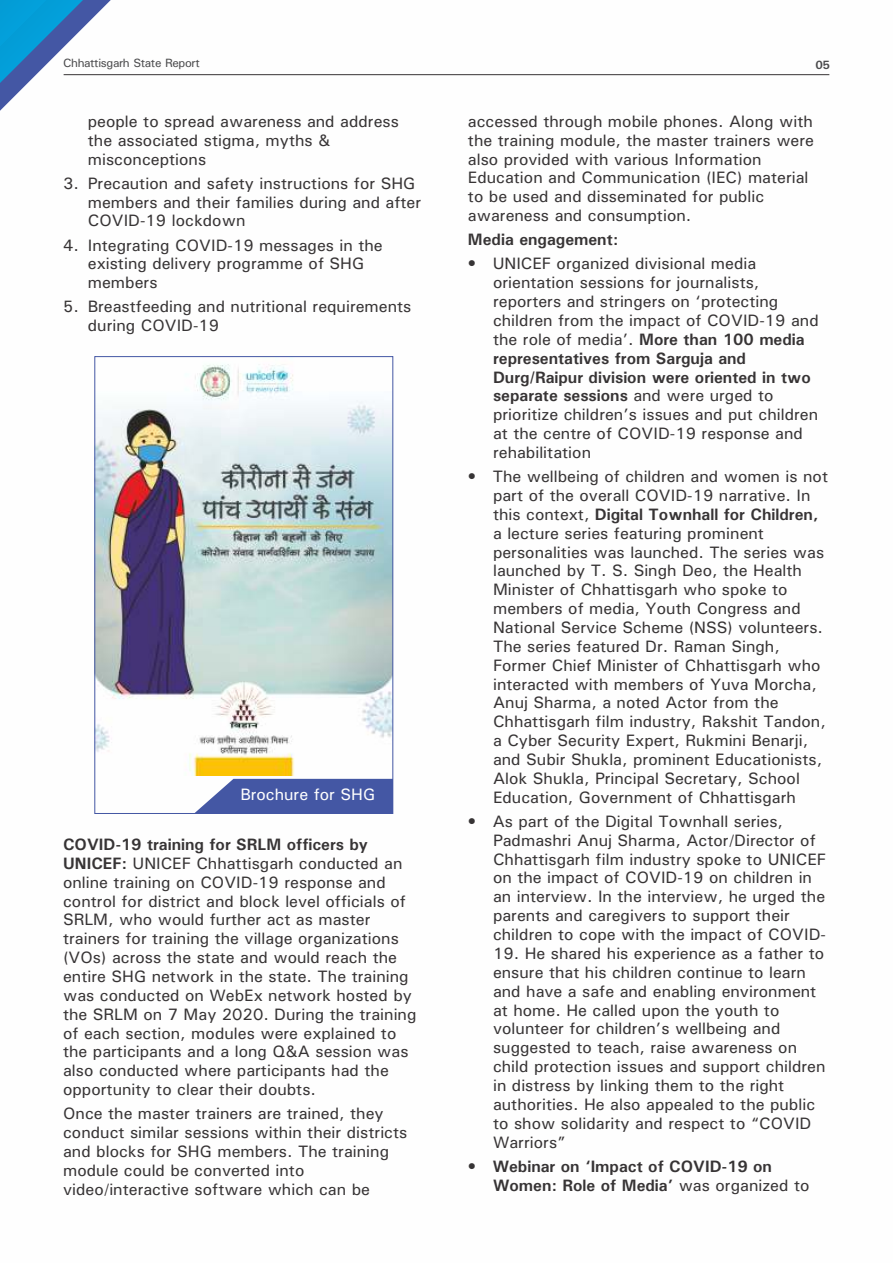
<style>
.page{position:relative;width:893px;height:1263px;background:#fff}
.page>*{position:absolute;margin:0;border:0;box-sizing:border-box;transform-origin:0 0}
.t1{font:500 16.5px/18.9px "Univers";color:#373435}
.t2{font:700 16.5px/18.9px "Univers";color:#373435}
.t3{font:500 16.5px "Univers";color:#fefefe}
.t4{font:500 12px "Univers";letter-spacing:-.03em;color:#4b4b4d}
.t5{font:700 12px "Univers";color:#4b4b4d}
.s1{font-weight:700}
.s2{font-weight:500}
</style>
<div class="page">
<svg style="left:0;top:0;width:162px;height:111px"></svg>
<hr style="left:64px;top:74px;width:765px;height:1px;background:#373435">
<img style="left:96px;top:364px;width:295px;height:411px">
<svg style="left:196px;top:779px;width:195px;height:33px;background:#5566ac"></svg>
<div style="left:94px;top:356px;width:299px;height:458px;border:1px solid #4457a4"></div>
<p class="t4" style="left:63px;top:59px;width:138px">Chhattisgarh State Report</p>
<p class="t5" style="left:815px;top:61px;width:16px">05</p>
<p class="t1" style="left:88px;top:113px;width:313px">people to spread awareness and address the associated stigma, myths &amp; misconceptions</p>
<p class="t1" style="left:88px;top:175px;width:335px;text-indent:-25px">3. Precaution and safety instructions for SHG members and their families during and after<br>COVID-19 lockdown</p>
<p class="t1" style="left:88px;top:237px;width:296px;text-indent:-25px">4. Integrating COVID-19 messages in the existing delivery programme of SHG members</p>
<p class="t1" style="left:88px;top:299px;width:325px;text-indent:-25px">5. Breastfeeding and nutritional requirements during COVID-19</p>
<p class="t3" style="left:240px;top:789px;width:136px">Brochure for SHG</p>
<p class="t1" style="left:63px;top:836px;width:355px"><span class="s1">COVID-19 training for SRLM officers by UNICEF:</span> UNICEF Chhattisgarh conducted an online training on COVID-19 response and control for district and block level officials of SRLM, who would further act as master trainers for training the village organizations (VOs) across the state and would reach the entire SHG network in the state. The training was conducted on WebEx network hosted by the SRLM on 7 May 2020. During the training of each section, modules were explained to the participants and a long Q&amp;A session was also conducted where participants had the opportunity to clear their doubts.</p>
<p class="t1" style="left:63px;top:1105px;width:346px">Once the master trainers are trained, they conduct similar sessions within their districts and blocks for SHG members. The training module could be converted into video/interactive software which can be</p>
<p class="t1" style="left:468px;top:113px;width:348px">accessed through mobile phones. Along with the training module, the master trainers were also provided with various Information Education and Communication (IEC) material to be used and disseminated for public awareness and consumption.</p>
<p class="t2" style="left:468px;top:232px;width:152px">Media engagement:</p>
<p class="t1" style="left:493px;top:256px;width:327px;text-indent:-25px">• UNICEF organized divisional media orientation sessions for journalists, reporters and stringers on ‘protecting children from the impact of COVID-19 and the role of media’. <span class="s1">More than 100 media representatives from Sarguja and Durg/Raipur division were oriented in two separate sessions</span> and were urged to prioritize children’s issues and put children at the centre of COVID-19 response and rehabilitation</p>
<p class="t1" style="left:493px;top:468px;width:337px;text-indent:-25px">• The wellbeing of children and women is not part of the overall COVID-19 narrative. In this context, <span class="s1">Digital Townhall for Children, </span>a lecture series featuring prominent personalities was launched. The series was launched by T. S. Singh Deo, the Health Minister of Chhattisgarh who spoke to members of media, Youth Congress and National Service Scheme (NSS) volunteers.<br>The series featured Dr. Raman Singh, Former Chief Minister of Chhattisgarh who interacted with members of Yuva Morcha, Anuj Sharma, a noted Actor from the Chhattisgarh film industry, Rakshit Tandon, a Cyber Security Expert, Rukmini Benarji, and Subir Shukla, prominent Educationists, Alok Shukla, Principal Secretary, School Education, Government of Chhattisgarh</p>
<p class="t1" style="left:493px;top:813px;width:335px;text-indent:-25px">• As part of the Digital Townhall series, Padmashri Anuj Sharma, Actor/Director of Chhattisgarh film industry spoke to UNICEF on the impact of COVID-19 on children in an interview. In the interview, he urged the parents and caregivers to support their children to cope with the impact of COVID-</p>
<p class="t1" style="left:493px;top:945px;width:334px">19. He shared his experience as a father to ensure that his children continue to learn and have a safe and enabling environment at home. He called upon the youth to volunteer for children’s wellbeing and suggested to teach, raise awareness on child protection issues and support children in distress by linking them to the right authorities. He also appealed to the public to show solidarity and respect to “COVID Warriors”</p>
<p class="t2" style="left:493px;top:1158px;width:318px;text-indent:-25px"><span class="s2">•</span> Webinar on ‘Impact of COVID-19 on<br>Women: Role of Media’ <span class="s2">was organized to</span></p>
</div>
